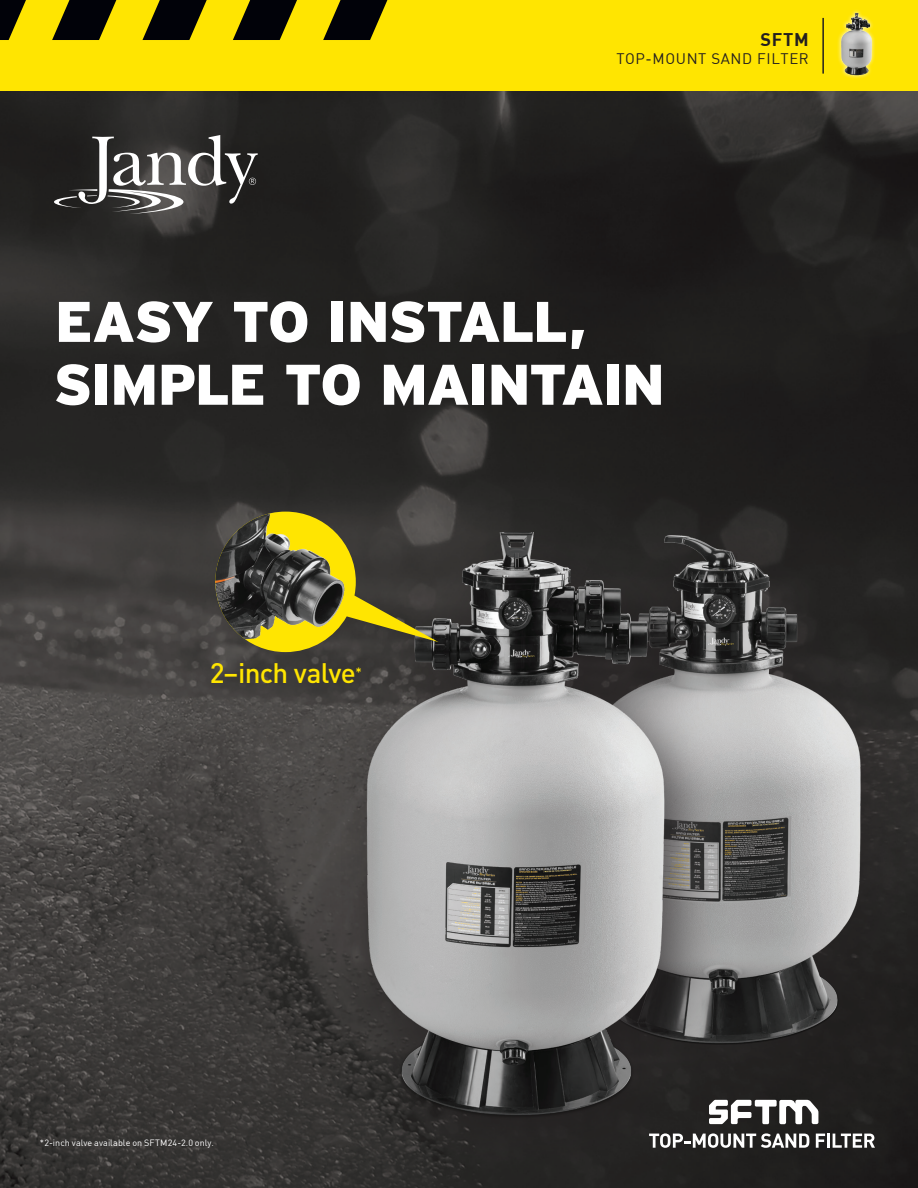
<style>
.page{position:relative;width:918px;height:1188px;background:#fff}
.page>*{position:absolute;margin:0;border:0;box-sizing:border-box;transform-origin:0 0}
.t1{font:900 57.15px/62.8px "Interstate";letter-spacing:-.03em;color:#fff}
.Sidebar_Text{font:500 27.9px "DIN";letter-spacing:-.025em;color:#ffe501}
.Product_Header{font:700 18px "DIN";color:#231f20}
.Product_Header-2{font:15px "DIN";letter-spacing:.04em;color:#231f20}
.Sidebar_Text-2{font:9px "DIN";letter-spacing:.005em;color:#fff}
</style>
<div class="page">
<img style="left:0;top:90px;width:918px;height:1098px">
<div style="left:0;top:0;width:918px;height:90px;background:#ffe501"></div>
<div style="left:508px;top:464px;width:410px;height:663px;background:#231f20"></div>
<img style="left:512px;top:392px;width:406px;height:652px">
<div style="left:327px;top:494px;width:413px;height:694px;background:#231f20;opacity:.75"></div>
<img style="left:308px;top:533px;width:414px;height:600px">
<div style="left:837px;top:9px;width:39px;height:70px;background:#fff;opacity:.6"></div>
<img style="left:837px;top:12px;width:39px;height:66px">
<svg style="left:369px;top:512px;width:69px;height:140px;background:#4c4837"></svg>
<img style="left:215px;top:512px;width:154px;height:140px">
<svg style="left:54px;top:135px;width:204px;height:79px;background:#585655"></svg>
<svg style="left:323px;top:0;width:64px;height:40px"></svg>
<svg style="left:233px;top:0;width:64px;height:40px"></svg>
<svg style="left:142px;top:0;width:65px;height:40px"></svg>
<svg style="left:52px;top:0;width:64px;height:40px"></svg>
<svg style="left:0;top:0;width:26px;height:40px"></svg>
<hr style="left:822px;top:18px;width:2px;height:56px;background:#231f20">
<svg style="left:649px;top:1133px;width:161px;height:15px"></svg>
<svg style="left:816px;top:1134px;width:9px;height:14px"></svg>
<hr style="left:827px;top:1134px;width:3px;height:14px;background:#fff">
<svg style="left:833px;top:1134px;width:42px;height:14px"></svg>
<svg style="left:709px;top:1100px;width:109px;height:24px"></svg>
<p class="Product_Header" style="left:761px;top:28px;width:50px">SFTM</p>
<p class="Product_Header-2" style="left:616px;top:49px;width:194px">TOP-MOUNT SAND FILTER</p>
<p class="t1" style="left:54px;top:290px;width:613px">EASY TO INSTALL,<br>SIMPLE TO MAINTAIN</p>
<p class="Sidebar_Text" style="left:210px;top:655px;width:154px">2–inch valve<sup>*</sup></p>
<p class="Sidebar_Text-2" style="left:40px;top:1137px;width:175px">*2-inch valve available on SFTM24-2.0 only.</p>
</div>
